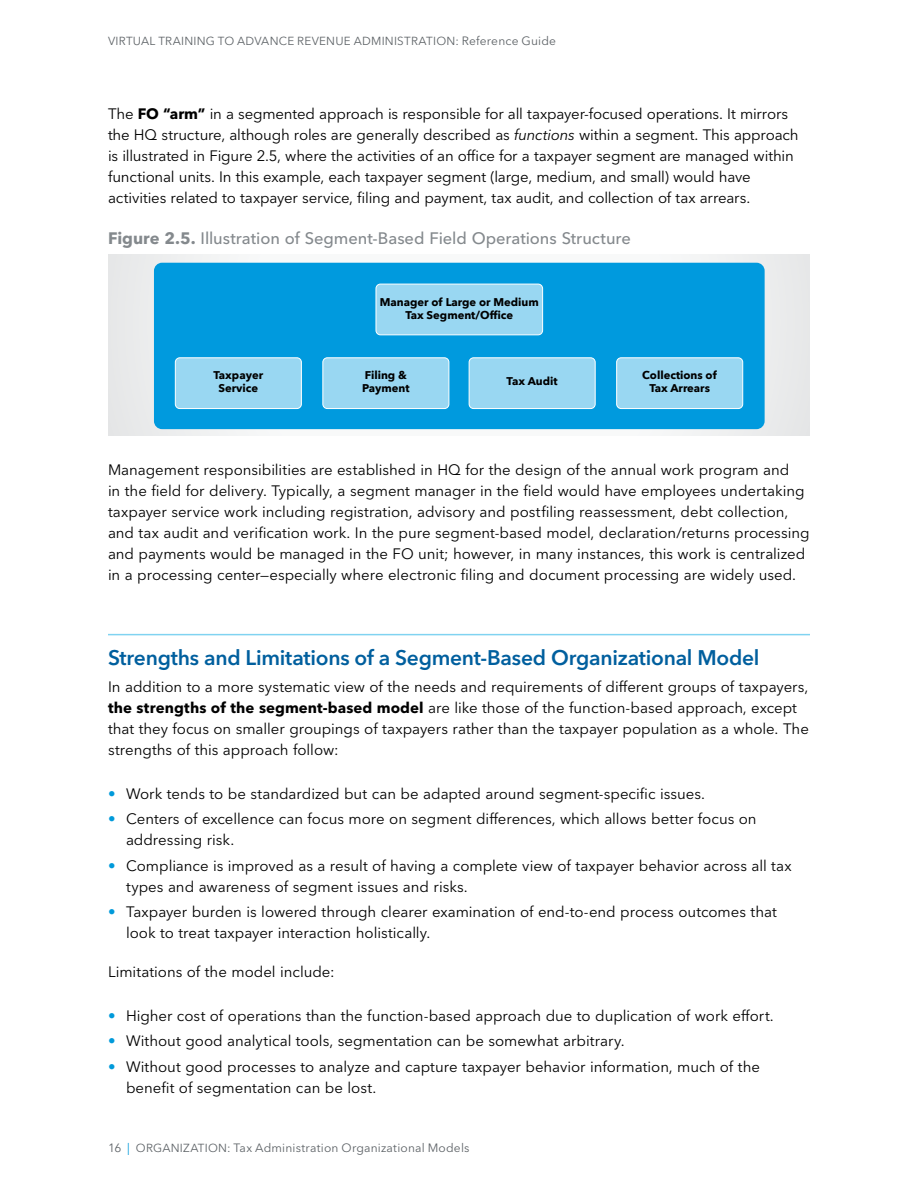
<style>
.page{position:relative;width:918px;height:1188px;background:#fff}
.page>*{position:absolute;margin:0;border:0;box-sizing:border-box;transform-origin:0 0}
.t1{font:600 21px "Avenir Next World";letter-spacing:-.01em;color:#005f9e}
.t2{font:500 16.5px "Avenir Next World";letter-spacing:-.005em;color:#84898d}
.t3{font:15px/21px "Avenir Next World";letter-spacing:-.005em;color:#000}
.t4{font:12px "Avenir Next World";letter-spacing:.015em;color:#5e6367}
.t5{font:11.7px "Avenir Next World";letter-spacing:.02em;color:#5e6367}
.t6{font:700 11.25px/13.5px "Avenir Next";color:#000;text-align:center}
.s1{font-size:12px}
.s2{font-weight:700}
.s3{font-style:italic}
.s4{color:#009ada}
.s5{font-size:11.7px}
</style>
<div class="page">
<hr style="left:108px;top:634px;width:702px;height:1px;background:#80d3f1">
<svg style="left:108px;top:254px;width:702px;height:182px"></svg>
<div style="left:154px;top:263px;width:611px;height:166px;background:#009ade;border-radius:8px"></div>
<div style="left:617px;top:358px;width:126px;height:51px;background:#99d7f2;border-radius:4px"></div>
<div style="left:616px;top:357px;width:127px;height:52px;border:1px solid #fff;border-radius:4px"></div>
<div style="left:469px;top:358px;width:126px;height:51px;background:#99d7f2;border-radius:4px"></div>
<div style="left:469px;top:357px;width:127px;height:52px;border:1px solid #fff;border-radius:4px"></div>
<div style="left:323px;top:358px;width:126px;height:51px;background:#99d7f2;border-radius:4px"></div>
<div style="left:323px;top:358px;width:126px;height:51px;border:1px solid #fff;border-radius:4px"></div>
<div style="left:175px;top:358px;width:126px;height:51px;background:#99d7f2;border-radius:4px"></div>
<div style="left:175px;top:357px;width:127px;height:52px;border:1px solid #fff;border-radius:4px"></div>
<div style="left:376px;top:284px;width:167px;height:51px;background:#99d7f2;border-radius:4px"></div>
<div style="left:376px;top:284px;width:167px;height:51px;border:1px solid #fff;border-radius:4px"></div>
<p class="t5" style="left:108px;top:32px;width:450px">VIRTUAL TRAINING TO ADVANCE REVENUE ADMINISTRATION: <span class="s1">Reference Guide</span></p>
<p class="t3" style="left:108px;top:104px;width:692px">The <span class="s2">FO “arm”</span> in a segmented approach is responsible for all taxpayer-focused operations. It mirrors the HQ structure, although roles are generally described as <span class="s3">functions</span> within a segment. This approach is illustrated in Figure 2.5, where the activities of an office for a taxpayer segment are managed within functional units. In this example, each taxpayer segment (large, medium, and small) would have activities related to taxpayer service, filing and payment, tax audit, and collection of tax arrears.</p>
<p class="t2" style="left:108px;top:229px;width:524px"><span class="s2">Figure 2.5.</span> Illustration of Segment-Based Field Operations Structure</p>
<p class="t6" style="left:214px;top:368px;width:51px">Taxpayer<br>Service</p>
<p class="t6" style="left:380px;top:295px;width:160px">Manager of Large or Medium<br>Tax Segment/Office</p>
<p class="t6" style="left:362px;top:368px;width:49px;text-align:left">Filing &amp;<br>Payment</p>
<p class="t6" style="left:507px;top:374px;width:53px">Tax Audit</p>
<p class="t6" style="left:642px;top:368px;width:76px">Collections of<br>Tax Arrears</p>
<p class="t3" style="left:108px;top:459px;width:703px">Management responsibilities are established in HQ for the design of the annual work program and<br>in the field for delivery. Typically, a segment manager in the field would have employees undertaking taxpayer service work including registration, advisory and postfiling reassessment, debt collection, and tax audit and verification work. In the pure segment-based model, declaration/returns processing and payments would be managed in the FO unit; however, in many instances, this work is centralized in a processing center—especially where electronic filing and document processing are widely used.</p>
<h1 class="t1" style="left:108px;top:646px;width:653px">Strengths and Limitations of a Segment-Based Organizational Model</h1>
<p class="t3" style="left:108px;top:677px;width:702px">In addition to a more systematic view of the needs and requirements of different groups of taxpayers, <span class="s2">the strengths of the segment-based model</span> are like those of the function-based approach, except that they focus on smaller groupings of taxpayers rather than the taxpayer population as a whole. The strengths of this approach follow:</p>
<p class="t3" style="left:108px;top:783px;width:599px"><span class="s4">•</span> Work tends to be standardized but can be adapted around segment-specific issues.</p>
<p class="t3" style="left:126px;top:809px;width:632px;text-indent:-18px"><span class="s4">•</span> Centers of excellence can focus more on segment differences, which allows better focus on addressing risk.</p>
<p class="t3" style="left:126px;top:855px;width:667px;text-indent:-18px"><span class="s4">•</span> Compliance is improved as a result of having a complete view of taxpayer behavior across all tax types and awareness of segment issues and risks.</p>
<p class="t3" style="left:126px;top:902px;width:652px;text-indent:-18px"><span class="s4">•</span> Taxpayer burden is lowered through clearer examination of end-to-end process outcomes that look to treat taxpayer interaction holistically.</p>
<p class="t3" style="left:108px;top:962px;width:228px">Limitations of the model include:</p>
<p class="t3" style="left:108px;top:1005px;width:667px"><span class="s4">•</span> Higher cost of operations than the function-based approach due to duplication of work effort.</p>
<p class="t3" style="left:108px;top:1031px;width:518px"><span class="s4">•</span> Without good analytical tools, segmentation can be somewhat arbitrary.</p>
<p class="t3" style="left:126px;top:1056px;width:635px;text-indent:-18px"><span class="s4">•</span> Without good processes to analyze and capture taxpayer behavior information, much of the benefit of segmentation can be lost.</p>
<p class="t4" style="left:108px;top:1138px;width:363px">16 <span class="s4">|</span> <span class="s5">ORGANIZATION:</span> Tax Administration Organizational Models</p>
</div>
